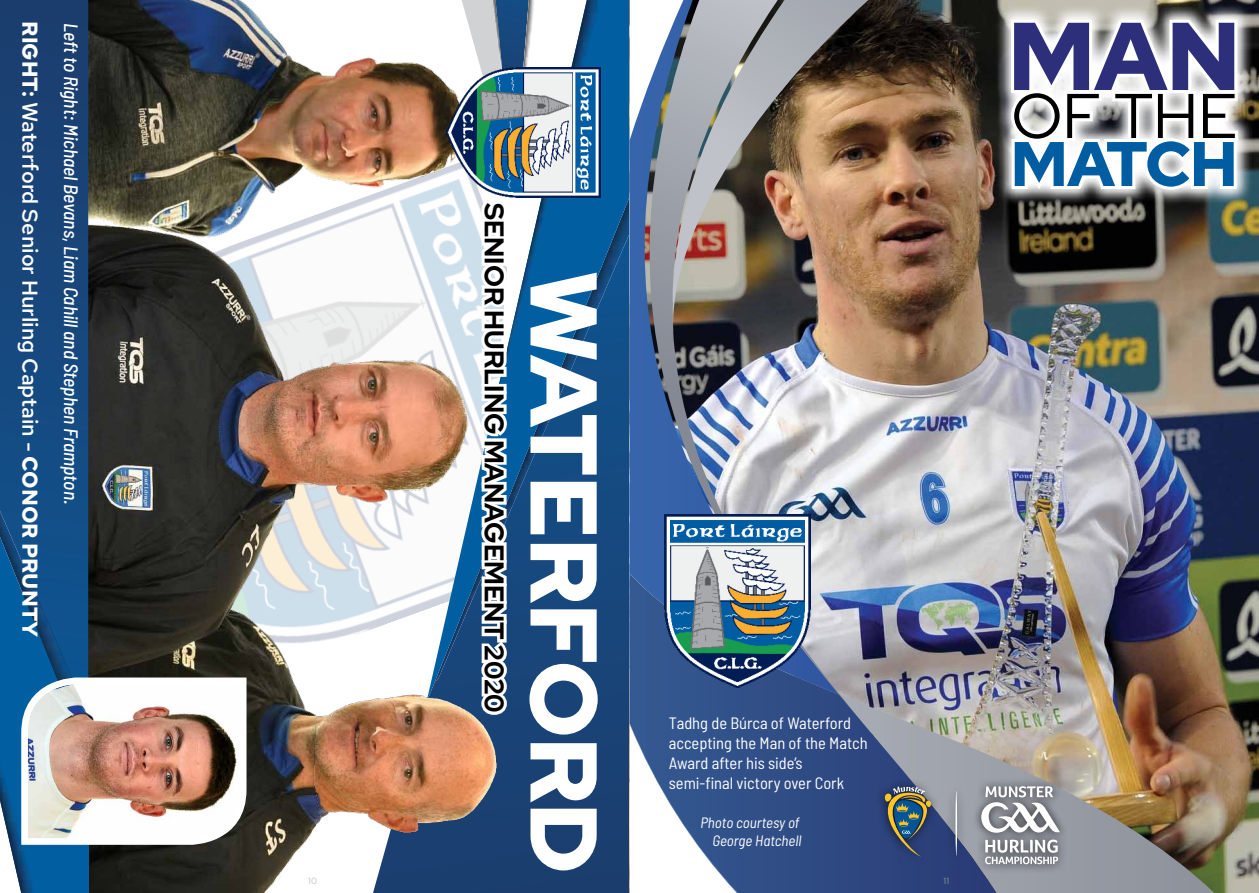
<style>
.page{position:relative;width:1259px;height:893px;background:#fff}
.page>*{position:absolute;margin:0;border:0;box-sizing:border-box;transform-origin:0 0}
.t1{font:900 96.15px "Red Hat Display";color:#2e2f7b}
.t2{font:900 94.5px "Red Hat Display";color:#fff}
.t3{font:63px "Red Hat Display";color:#000}
.t4{font:900 62.85px "Red Hat Display";letter-spacing:-.02em;color:#005da1}
.t5{font:700 27px "Red Hat Display";color:#000}
.t6{font:500 21.45px "Red Hat Text";color:#fff}
.t7{font:italic 500 semi-condensed 19.5px "Barlow";color:#fff}
.t8{font:semi-condensed 16.5px/19.8px "Barlow";color:#fff}
.t9{font:italic semi-condensed 15px/18px "Barlow";color:#fff;text-align:right}
.t10{font:9px "Red Hat Text";color:#bcbec0}
.t11{font:9px "Red Hat Text";color:#939598}
.s1{font-weight:700}
</style>
<div class="page">
<img style="left:88px;top:0;width:261px;height:893px">
<div style="left:373px;top:703px;width:198px;height:190px;background:#1a3f71"></div>
<svg style="left:529px;top:392px;width:42px;height:311px;background:#15497f"></svg>
<img style="left:529px;top:198px;width:42px;height:194px">
<img style="left:529px;top:0;width:5px;height:49px">
<div style="left:0;top:0;width:88px;height:190px;background:#1a4071"></div>
<div style="left:0;top:190px;width:88px;height:262px;background:#17487d"></div>
<svg style="left:349px;top:0;width:180px;height:718px"></svg>
<img style="left:0;top:452px;width:250px;height:441px">
<img style="left:446px;top:67px;width:125px;height:131px">
<img style="left:302px;top:684px;width:199px;height:157px">
<img style="left:973px;top:0;width:286px;height:893px">
<img style="left:840px;top:0;width:133px;height:573px">
<svg style="left:839px;top:0;width:29px;height:337px;background:#926f53"></svg>
<img style="left:571px;top:0;width:268px;height:893px">
<img style="left:996px;top:695px;width:218px;height:198px">
<img style="left:629px;top:573px;width:367px;height:320px">
<img style="left:664px;top:515px;width:146px;height:172px">
<div style="left:875px;top:776px;width:193px;height:98px;background:#000;opacity:.75"></div>
<svg style="left:885px;top:786px;width:46px;height:71px;background:#52616a"></svg>
<svg style="left:955px;top:791px;width:2px;height:64px"></svg>
<svg style="left:985px;top:840px;width:73px;height:24px"></svg>
<svg style="left:981px;top:786px;width:79px;height:47px"></svg>
<img style="left:995px;top:4px;width:259px;height:202px">
<svg style="left:1008px;top:17px;width:232px;height:177px"></svg>
<h3 class="t6" style="left:44px;top:21px;width:617px;rotate:90deg"><span class="s1">RIGHT:</span> Waterford Senior Hurling Captain - <span class="s1">CONOR PRUNTY</span></h3>
<p class="t7" style="left:83px;top:23px;width:483px;rotate:90deg">Left to Right: Michael Bevans, Liam Cahill and Stephen Frampton.</p>
<h3 class="t5" style="left:512px;top:203px;width:512px;rotate:90deg">SENIOR HURLING MANAGEMENT 2020</h3>
<h2 class="t2" style="left:625px;top:270px;width:605px;rotate:90deg">WATERFORD</h2>
<p class="t8" style="left:669px;top:713px;width:200px">Tadhg de Búrca of Waterford accepting the Man of the Match<br>Award after his side’s semi-final victory over Cork</p>
<p class="t9" style="left:700px;top:813px;width:103px">Photo courtesy of<br>George Hatchell</p>
<p class="t10" style="left:308px;top:875px;width:10px">10</p>
<p class="t11" style="left:943px;top:875px;width:7px">11</p>
<h1 class="t1" style="left:1008px;top:-7px;width:233px">MAN</h1>
<h3 class="t3" style="left:1011px;top:75px;width:227px">OF THE</h3>
<h3 class="t4" style="left:1011px;top:123px;width:228px">MATCH</h3>
</div>
